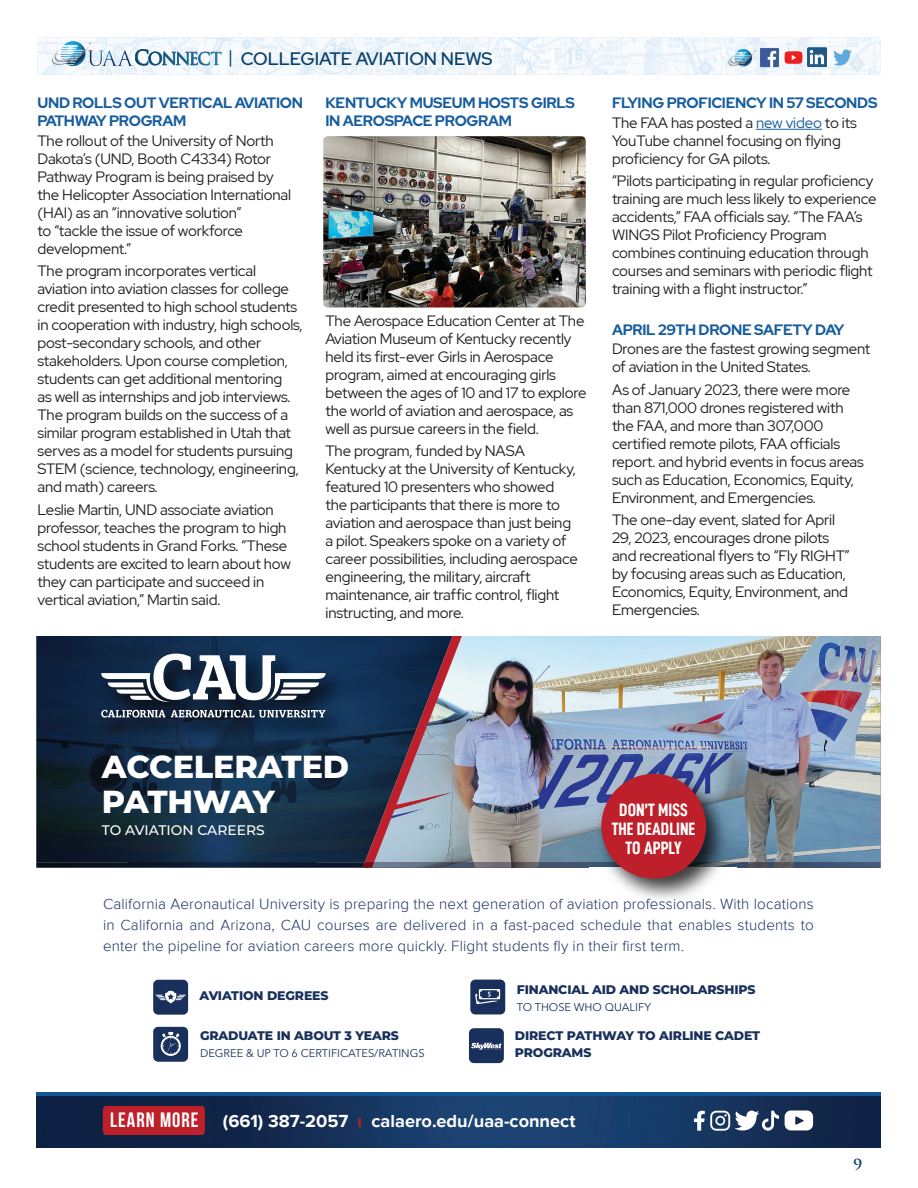
<style>
.page{position:relative;width:918px;height:1188px;background:#fff}
.page>*{position:absolute;margin:0;border:0;box-sizing:border-box;transform-origin:0 0}
.t1{font:800 31.8px/34.7px "Montserrat";letter-spacing:-.005em;color:#fff}
.t2{font:700 18px "Proxima Nova";color:#fff}
.t3{font:500 18px "Red Hat Display";color:#0a4068}
.t4{font:18px/19.4px "D DIN Condensed Bold";letter-spacing:.005em;color:#fff;text-align:center}
.t5{font:300 15.3px/20.9px "Proxima Nova";letter-spacing:.01em;color:#1d3263;text-align:justify}
.t6{font:15px/18px "Red Hat Display";letter-spacing:-.01em;color:#231f20}
.t7{font:700 15px/18px "Red Hat Display";letter-spacing:-.02em;color:#175d9e}
.t8{font:600 15px "Trajan Pro 3";color:#0a4068}
.t9{font:500 13.8px "Montserrat";color:#fff}
.t10{font:800 12.45px/16.6px "Montserrat";letter-spacing:-.01em;color:#18305b}
.t11{font:11.1px "Avenir Next LT Pro";color:#18305b}
.s1{font-family:"Trajan Pro 3";font-weight:400;font-size:19.95px}
.s2{font-weight:400}
.s3{font-weight:400;color:#231f20}
.s4{font-family:"Bebas Neue";font-weight:400;font-size:20.7px}
.s5{color:#bd202a}
</style>
<div class="page">
<hr style="left:756px;top:129px;width:66px;height:1px;background:#175d9e">
<img style="left:38px;top:38px;width:842px;height:37px">
<img style="left:49px;top:38px;width:87px;height:28px">
<img style="left:759px;top:47px;width:21px;height:21px">
<img style="left:807px;top:48px;width:19px;height:19px">
<img style="left:782px;top:51px;width:23px;height:13px">
<img style="left:831px;top:48px;width:23px;height:20px">
<img style="left:720px;top:46px;width:43px;height:21px">
<img style="left:323px;top:136px;width:263px;height:172px">
<img style="left:36px;top:636px;width:92px;height:226px">
<img style="left:128px;top:636px;width:151px;height:6px">
<img style="left:128px;top:749px;width:151px;height:113px">
<svg style="left:279px;top:636px;width:95px;height:226px;background:#152e48"></svg>
<img style="left:374px;top:636px;width:506px;height:226px">
<img style="left:36px;top:862px;width:327px;height:6px">
<svg style="left:363px;top:862px;width:9px;height:6px"></svg>
<img style="left:372px;top:862px;width:508px;height:6px">
<img style="left:36px;top:1096px;width:844px;height:52px">
<div style="left:103px;top:1106px;width:102px;height:29px;background:#be202a"></div>
<hr style="left:36px;top:1092px;width:844px;height:4px;background:#125793">
<img style="left:90px;top:642px;width:267px;height:107px">
<svg style="left:100px;top:654px;width:226px;height:48px"></svg>
<svg style="left:101px;top:710px;width:225px;height:8px"></svg>
<svg style="left:785px;top:1111px;width:28px;height:19px"></svg>
<svg style="left:694px;top:1111px;width:85px;height:20px"></svg>
<img style="left:590px;top:762px;width:147px;height:137px">
<div style="left:601px;top:774px;width:105px;height:105px;background:#bd202a;border-radius:50%"></div>
<div style="left:153px;top:980px;width:35px;height:35px;background:#18305b;border-radius:5px"></div>
<svg style="left:155px;top:991px;width:31px;height:13px"></svg>
<div style="left:153px;top:1027px;width:35px;height:35px;background:#18305b;border-radius:5px"></div>
<svg style="left:161px;top:1032px;width:20px;height:24px"></svg>
<div style="left:469px;top:1028px;width:35px;height:35px;background:#18305b;border-radius:5px"></div>
<svg style="left:471px;top:1043px;width:31px;height:7px"></svg>
<div style="left:470px;top:980px;width:35px;height:34px;background:#18305b;border-radius:5px"></div>
<svg style="left:475px;top:989px;width:25px;height:15px"></svg>
<p class="t3" style="left:134px;top:46px;width:360px"><span class="s1">CONNECT</span> <span class="s2">|</span> COLLEGIATE AVIATION NEWS</p>
<p class="t7" style="left:38px;top:94px;width:267px">UND ROLLS OUT VERTICAL AVIATION<br>PATHWAY PROGRAM</p>
<p class="t6" style="left:38px;top:131px;width:255px">The rollout of the University of North Dakota’s (UND, Booth C4334) Rotor Pathway Program is being praised by the Helicopter Association International (HAI) as an “innovative solution”<br>to “tackle the issue of workforce development.”</p>
<p class="t6" style="left:38px;top:262px;width:267px">The program incorporates vertical aviation into aviation classes for college credit presented to high school students in cooperation with industry, high schools, post-secondary schools, and other stakeholders. Upon course completion, students can get additional mentoring<br>as well as internships and job interviews.<br>The program builds on the success of a similar program established in Utah that serves as a model for students pursuing STEM (science, technology, engineering, and math) careers.</p>
<p class="t6" style="left:38px;top:500px;width:255px">Leslie Martin, UND associate aviation professor, teaches the program to high school students in Grand Forks. “These students are excited to learn about how they can participate and succeed in vertical aviation,” Martin said.</p>
<p class="t7" style="left:326px;top:94px;width:251px">KENTUCKY MUSEUM HOSTS GIRLS<br>IN AEROSPACE PROGRAM</p>
<p class="t6" style="left:326px;top:311px;width:262px">The Aerospace Education Center at The Aviation Museum of Kentucky recently held its first-ever Girls in Aerospace program, aimed at encouraging girls between the ages of 10 and 17 to explore the world of aviation and aerospace, as well as pursue careers in the field.</p>
<p class="t6" style="left:326px;top:442px;width:254px">The program, funded by NASA Kentucky at the University of Kentucky, featured 10 presenters who showed the participants that there is more to aviation and aerospace than just being a pilot. Speakers spoke on a variety of career possibilities, including aerospace engineering, the military, aircraft maintenance, air traffic control, flight instructing, and more.</p>
<p class="t7" style="left:612px;top:93px;width:267px;line-height:19.5px">FLYING PROFICIENCY IN 57 SECONDS<br><span class="s3">The FAA has posted a</span> <span class="s2">new video</span> <span class="s3">to its</span></p>
<p class="t6" style="left:612px;top:131px;width:230px">YouTube channel focusing on flying proficiency for GA pilots.</p>
<p class="t6" style="left:612px;top:172px;width:266px">“Pilots participating in regular proficiency training are much less likely to experience accidents,” FAA officials say. “The FAA’s WINGS Pilot Proficiency Program combines continuing education through courses and seminars with periodic flight training with a flight instructor.”</p>
<p class="t7" style="left:612px;top:320px;width:234px">APRIL 29TH DRONE SAFETY DAY</p>
<p class="t6" style="left:612px;top:340px;width:260px">Drones are the fastest growing segment of aviation in the United States.</p>
<p class="t6" style="left:612px;top:380px;width:253px">As of January 2023, there were more than 871,000 drones registered with the FAA, and more than 307,000 certified remote pilots, FAA officials report. and hybrid events in focus areas such as Education, Economics, Equity, Environment, and Emergencies.</p>
<p class="t6" style="left:612px;top:511px;width:239px">The one-day event, slated for April<br>29, 2023, encourages drone pilots and recreational flyers to “Fly RIGHT” by focusing areas such as Education,<br>Economics, Equity, Environment, and<br>Emergencies.</p>
<h1 class="t1" style="left:102px;top:748px;width:249px">ACCELERATED<br>PATHWAY</h1>
<p class="t9" style="left:102px;top:820px;width:164px">TO AVIATION CAREERS</p>
<p class="t4" style="left:612px;top:799px;width:85px">DON’T MISS<br>THE DEADLINE<br>TO APPLY</p>
<p class="t5" style="left:103px;top:894px;width:712px">California Aeronautical University is preparing the next generation of aviation professionals. With locations in California and Arizona, CAU courses are delivered in a fast-paced schedule that enables students to enter the pipeline for aviation careers more quickly. Flight students fly in their first term.</p>
<p class="t10" style="left:200px;top:986px;width:131px">AVIATION DEGREES</p>
<p class="t10" style="left:200px;top:1027px;width:201px">GRADUATE IN ABOUT 3 YEARS</p>
<p class="t11" style="left:200px;top:1046px;width:226px">DEGREE &amp; UP TO 6 CERTIFICATES/RATINGS</p>
<p class="t10" style="left:517px;top:981px;width:240px">FINANCIAL AID AND SCHOLARSHIPS</p>
<p class="t11" style="left:517px;top:1000px;width:136px">TO THOSE WHO QUALIFY</p>
<p class="t10" style="left:515px;top:1027px;width:247px">DIRECT PATHWAY TO AIRLINE CADET<br>PROGRAMS</p>
<p class="t2" style="left:110px;top:1111px;width:467px"><span class="s4">LEARN MORE</span> (661) 387-2057 <span class="s5">ı</span> calaero.edu/uaa-connect</p>
<p class="t8" style="left:853px;top:1153px;width:11px">9</p>
</div>
